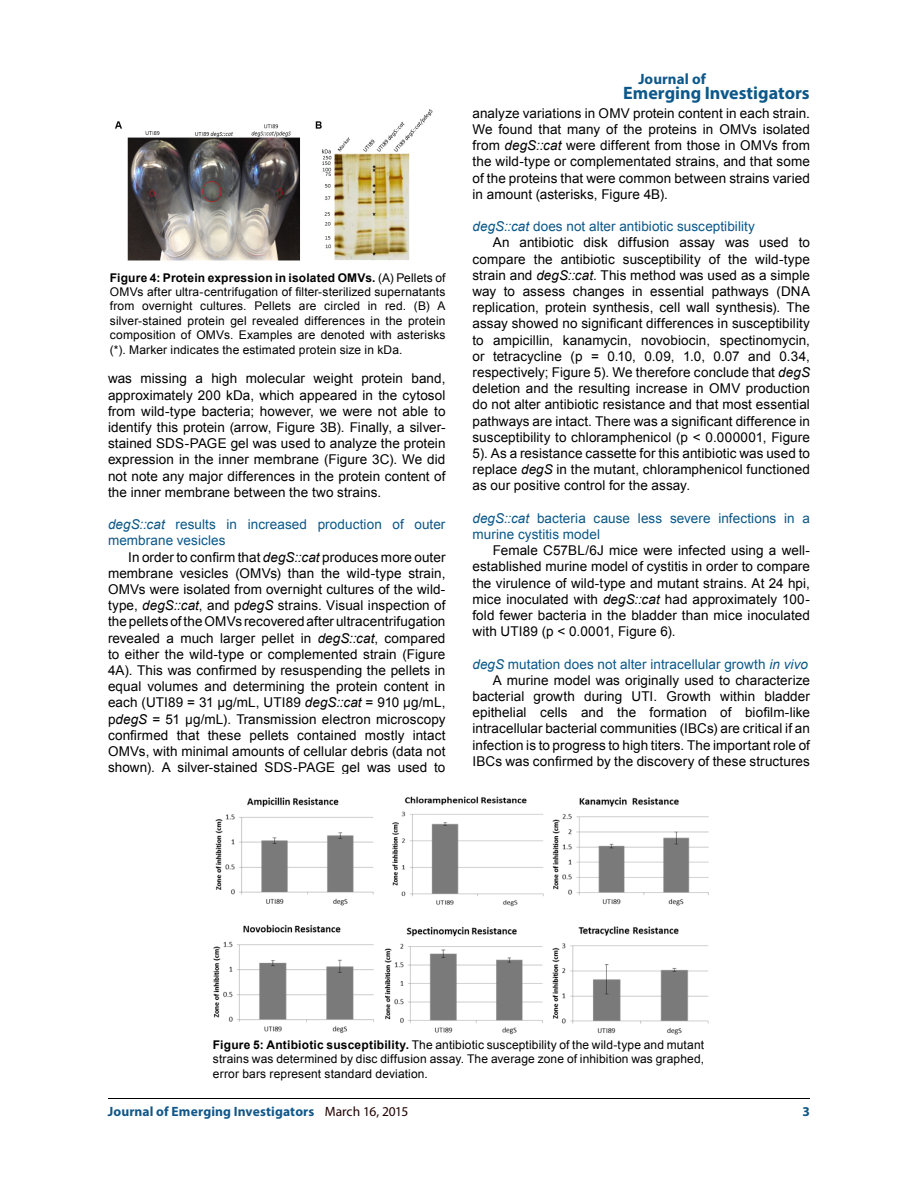
<style>
.page{position:relative;width:918px;height:1188px;background:#fff}
.page>*{position:absolute;margin:0;border:0;box-sizing:border-box;transform-origin:0 0}
.t1{font:700 18px "Myriad Pro";color:#0d588a}
.t2{font:700 15px "Myriad Pro";letter-spacing:.005em;color:#0d588a}
.t3{font:13.5px/16.2px "Arial";letter-spacing:.005em;color:#000;text-align:justify}
.t4{font:13.5px/16.2px "Arial";letter-spacing:.005em;color:#0a5787}
.t5{font:700 13.5px "Myriad Pro";letter-spacing:.01em;color:#125788}
.t6{font:700 13.5px "Myriad Pro";color:#0a5787}
.t7{font:12px/14.4px "Arial";letter-spacing:.01em;color:#000;text-align:justify}
.s1{font-weight:700}
.s2{font-style:italic}
.s3{font-style:italic;color:#0a5787}
.s4{color:#0a5787}
.s5{font-weight:400;color:#230000}
</style>
<div class="page">
<hr style="left:108px;top:1098px;width:702px;height:1px;background:#000">
<img style="left:115px;top:109px;width:318px;height:152px">
<img style="left:213px;top:796px;width:496px;height:239px">
<p class="t7" style="left:110px;top:270px;width:337px"><span class="s1">Figure 4: Protein expression in isolated OMVs.</span> (A) Pellets of OMVs after ultra-centrifugation of filter-sterilized supernatants from overnight cultures. Pellets are circled in red. (B) A silver-stained protein gel revealed differences in the protein composition of OMVs. Examples are denoted with asterisks (*). Marker indicates the estimated protein size in kDa.</p>
<p class="t3" style="left:108px;top:371px;width:339px">was missing a high molecular weight protein band, approximately 200 kDa, which appeared in the cytosol from wild-type bacteria; however, we were not able to identify this protein (arrow, Figure 3B). Finally, a silver&shy;stained SDS-PAGE gel was used to analyze the protein expression in the inner membrane (Figure 3C). We did not note any major differences in the protein content of the inner membrane between the two strains.</p>
<p class="t4" style="left:108px;top:516px;width:339px"><span class="s2">degS::cat</span> results in increased production of outer membrane vesicles</p>
<p class="t3" style="left:108px;top:549px;width:339px;text-indent:20px">In order to confirm that <span class="s2">degS::cat</span> produces more outer membrane vesicles (OMVs) than the wild-type strain, OMVs were isolated from overnight cultures of the wild&shy;type, <span class="s2">degS::cat</span>, and p<span class="s2">degS</span> strains. Visual inspection of the pellets of the OMVs recovered after ultracentrifugation revealed a much larger pellet in <span class="s2">degS::cat</span>, compared to either the wild-type or complemented strain (Figure 4A). This was confirmed by resuspending the pellets in equal volumes and determining the protein content in each (UTI89 = 31 µg/mL, UTI89 <span class="s2">degS::cat</span> = 910 µg/mL, p<span class="s2">degS</span> = 51 µg/mL). Transmission electron microscopy confirmed that these pellets contained mostly intact OMVs, with minimal amounts of cellular debris (data not shown). A silver-stained SDS-PAGE gel was used to</p>
<p class="t2" style="left:638px;top:69px;width:69px">Journal of</p>
<h1 class="t1" style="left:623px;top:81px;width:188px">Emerging Investigators</h1>
<p class="t3" style="left:472px;top:105px;width:339px">analyze variations in OMV protein content in each strain.<br>We found that many of the proteins in OMVs isolated from <span class="s2">degS::cat</span> were different from those in OMVs from the wild-type or complementated strains, and that some of the proteins that were common between strains varied in amount (asterisks, Figure 4B).</p>
<p class="t4" style="left:472px;top:219px;width:284px"><span class="s2">degS::cat</span> does not alter antibiotic susceptibility</p>
<p class="t3" style="left:493px;top:235px;width:319px">An antibiotic disk diffusion assay was used to</p>
<p class="t3" style="left:472px;top:251px;width:339px">compare the antibiotic susceptibility of the wild-type</p>
<p class="t3" style="left:472px;top:267px;width:339px">strain and <span class="s2">degS::cat</span>. This method was used as a simple</p>
<p class="t3" style="left:472px;top:283px;width:339px">way to assess changes in essential pathways (DNA</p>
<p class="t3" style="left:472px;top:300px;width:339px">replication, protein synthesis, cell wall synthesis). The</p>
<p class="t3" style="left:472px;top:316px;width:339px">assay showed no significant differences in susceptibility</p>
<p class="t3" style="left:472px;top:332px;width:339px">to ampicillin, kanamycin, novobiocin, spectinomycin,</p>
<p class="t3" style="left:472px;top:348px;width:339px">or tetracycline (p = 0.10, 0.09, 1.0, 0.07 and 0.34,</p>
<p class="t3" style="left:472px;top:364px;width:339px">respectively; Figure 5). We therefore conclude that <span class="s2">degS</span></p>
<p class="t3" style="left:472px;top:381px;width:339px">deletion and the resulting increase in OMV production</p>
<p class="t3" style="left:472px;top:397px;width:339px">do not alter antibiotic resistance and that most essential</p>
<p class="t3" style="left:472px;top:413px;width:339px">pathways are intact. There was a significant difference in</p>
<p class="t3" style="left:472px;top:429px;width:339px">susceptibility to chloramphenicol (p &lt; 0.000001, Figure</p>
<p class="t3" style="left:472px;top:445px;width:339px">5). As a resistance cassette for this antibiotic was used to</p>
<p class="t3" style="left:472px;top:462px;width:339px">replace <span class="s2">degS</span> in the mutant, chloramphenicol functioned</p>
<p class="t3" style="left:472px;top:478px;width:219px">as our positive control for the assay.</p>
<p class="t4" style="left:472px;top:510px;width:339px"><span class="s2">degS::cat</span> bacteria cause less severe infections in a murine cystitis model</p>
<p class="t3" style="left:472px;top:543px;width:339px;text-indent:20px">Female C57BL/6J mice were infected using a well&shy;established murine model of cystitis in order to compare the virulence of wild-type and mutant strains. At 24 hpi, mice inoculated with <span class="s2">degS::cat</span> had approximately 100- fold fewer bacteria in the bladder than mice inoculated with UTI89 (p &lt; 0.0001, Figure 6).</p>
<p class="t3" style="left:472px;top:656px;width:339px;text-align:right"><span class="s3">degS</span> <span class="s4">mutation does not alter intracellular growth</span> <span class="s3">in vivo </span>A murine model was originally used to characterize bacterial growth during UTI. Growth within bladder epithelial cells and the formation of biofilm-like intracellular bacterial communities (IBCs) are critical if an infection is to progress to high titers. The important role of IBCs was confirmed by the discovery of these structures</p>
<p class="t7" style="left:213px;top:1037px;width:493px"><span class="s1">Figure 5: Antibiotic susceptibility.</span> The antibiotic susceptibility of the wild-type and mutant strains was determined by disc diffusion assay. The average zone of inhibition was graphed, error bars represent standard deviation.</p>
<p class="t5" style="left:108px;top:1102px;width:302px">Journal of Emerging Investigators <span class="s5">March 16, 2015</span></p>
<p class="t6" style="left:803px;top:1102px;width:9px">3</p>
</div>
